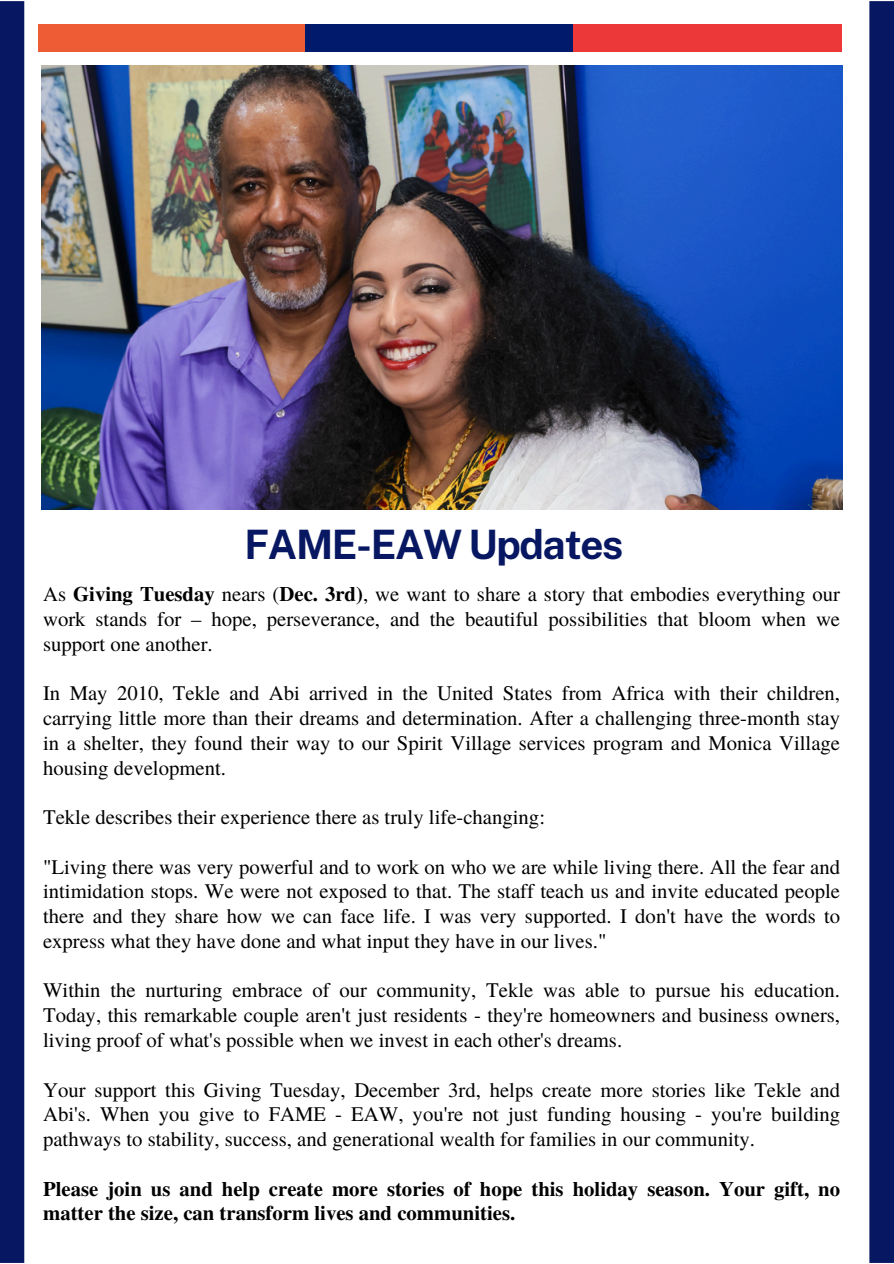
<style>
.page{position:relative;width:894px;height:1264px;background:#fff}
.page>*{position:absolute;margin:0;border:0;box-sizing:border-box;transform-origin:0 0}
.t1{font:700 40.5px "Public Sans";letter-spacing:-.035em;color:#071762}
.t2{font:20.7px/24.8px "Te X Gyre Termes";color:#000;text-align:justify}
.t3{font:700 20.7px/24.8px "Te X Gyre Termes";color:#000}
.s1{font-weight:700}
</style>
<div class="page">
<div style="left:0;top:1px;width:24px;height:1261px;background:#071762"></div>
<div style="left:38px;top:24px;width:268px;height:28px;background:#ee5c36"></div>
<div style="left:305px;top:24px;width:268px;height:28px;background:#021a6c"></div>
<div style="left:573px;top:24px;width:268px;height:28px;background:#ed383a"></div>
<div style="left:869px;top:1px;width:24px;height:1261px;background:#071762"></div>
<img style="left:41px;top:65px;width:800px;height:444px">
<h1 class="t1" style="left:244px;top:521px;width:380px">FAME-EAW Updates</h1>
<p class="t2" style="left:43px;top:581px;width:798px">As <span class="s1">Giving Tuesday</span> nears (<span class="s1">Dec. 3rd)</span>, we want to share a story that embodies everything our work stands for – hope, perseverance, and the beautiful possibilities that bloom when we support one another.</p>
<p class="t2" style="left:43px;top:680px;width:798px">In May 2010, Tekle and Abi arrived in the United States from Africa with their children, carrying little more than their dreams and determination. After a challenging three-month stay in a shelter, they found their way to our Spirit Village services program and Monica Village housing development.</p>
<p class="t2" style="left:43px;top:803px;width:503px">Tekle describes their experience there as truly life-changing:</p>
<p class="t2" style="left:43px;top:853px;width:798px">"Living there was very powerful and to work on who we are while living there. All the fear and intimidation stops. We were not exposed to that. The staff teach us and invite educated people there and they share how we can face life. I was very supported. I don't have the words to express what they have done and what input they have in our lives."</p>
<p class="t2" style="left:43px;top:977px;width:798px">Within the nurturing embrace of our community, Tekle was able to pursue his education.<br>Today, this remarkable couple aren't just residents - they're homeowners and business owners, living proof of what's possible when we invest in each other's dreams.</p>
<p class="t2" style="left:43px;top:1076px;width:798px">Your support this Giving Tuesday, December 3rd, helps create more stories like Tekle and Abi's. When you give to FAME - EAW, you're not just funding housing - you're building pathways to stability, success, and generational wealth for families in our community.</p>
<h3 class="t3" style="left:43px;top:1175px;width:798px">Please join us and help create more stories of hope this holiday season. Your gift, no matter the size, can transform lives and communities.</h3>
</div>
